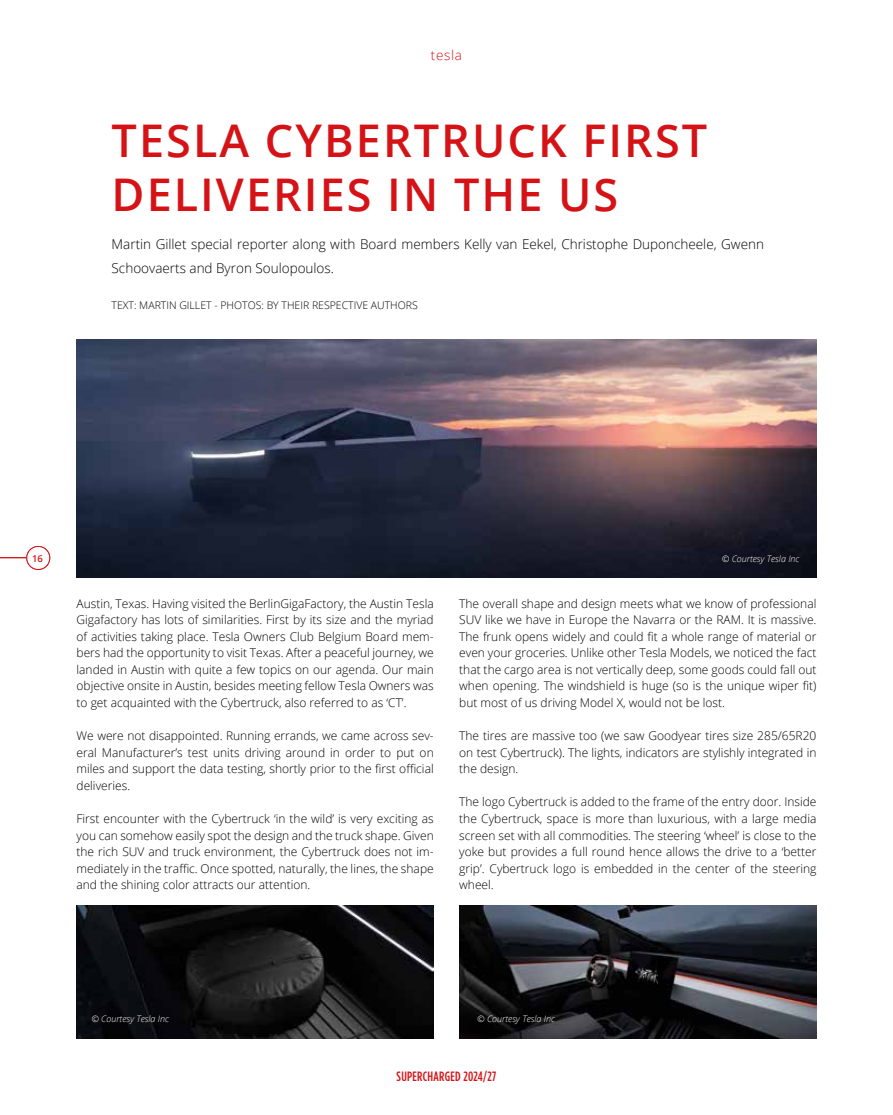
<style>
.page{position:relative;width:893px;height:1115px;background:#fff}
.page>*{position:absolute;margin:0;border:0;box-sizing:border-box;transform-origin:0 0}
.t1{font:600 45px/54px "Open Sans";letter-spacing:.045em;color:#d51317}
.t2{font:300 13.5px/24px "Open Sans";color:#000}
.t3{font:500 13.5px "Gotham Condensed";letter-spacing:.02em;color:#d51317}
.t4{font:300 13.5px "Open Sans";letter-spacing:.05em;color:#d51317}
.t5{font:300 12px/16.5px "Open Sans";color:#000;text-align:justify}
.t6{font:300 10.5px "Open Sans";color:#000}
.t7{font:600 9.45px "Open Sans";color:#d51317}
.t8{font:italic 300 9px "Open Sans";color:#fff}
</style>
<div class="page">
<div style="left:27px;top:546px;width:23px;height:23px;border:1px solid #d51317;border-radius:50%"></div>
<svg style="left:0;top:557px;width:27px;height:1px"></svg>
<img style="left:77px;top:339px;width:739px;height:238px">
<img style="left:77px;top:905px;width:357px;height:132px">
<img style="left:459px;top:905px;width:357px;height:132px">
<p class="t4" style="left:431px;top:46px;width:33px">tesla</p>
<h1 class="t1" style="left:112px;top:113px;width:597px">TESLA CYBERTRUCK FIRST<br>DELIVERIES IN THE US</h1>
<p class="t2" style="left:112px;top:231px;width:654px">Martin Gillet special reporter along with Board members Kelly van Eekel, Christophe Duponcheele, Gwenn<br>Schoovaerts and Byron Soulopoulos.</p>
<p class="t6" style="left:112px;top:298px;width:308px">TEXT: MARTIN GILLET - PHOTOS: BY THEIR RESPECTIVE AUTHORS</p>
<p class="t7" style="left:32px;top:551px;width:12px">16</p>
<p class="t5" style="left:77px;top:594px;width:359px">Austin, Texas. Having visited the BerlinGigaFactory, the Austin Tesla Gigafactory has lots of similarities. First by its size and the myriad of activities taking place. Tesla Owners Club Belgium Board mem&shy;bers had the opportunity to visit Texas. After a peaceful journey, we landed in Austin with quite a few topics on our agenda. Our main objective onsite in Austin, besides meeting fellow Tesla Owners was to get acquainted with the Cybertruck, also referred to as ‘CT’.</p>
<p class="t5" style="left:77px;top:727px;width:359px">We were not disappointed. Running errands, we came across sev&shy;eral Manufacturer’s test units driving around in order to put on miles and support the data testing, shortly prior to the first official deliveries.</p>
<p class="t5" style="left:77px;top:809px;width:359px">First encounter with the Cybertruck ‘in the wild’ is very exciting as you can somehow easily spot the design and the truck shape. Given the rich SUV and truck environment, the Cybertruck does not im&shy;mediately in the traffic. Once spotted, naturally, the lines, the shape and the shining color attracts our attention.</p>
<p class="t8" style="left:722px;top:552px;width:79px">© Courtesy Tesla Inc</p>
<p class="t5" style="left:459px;top:594px;width:359px">The overall shape and design meets what we know of professional SUV like we have in Europe the Navarra or the RAM. It is massive.<br>The frunk opens widely and could fit a whole range of material or even your groceries. Unlike other Tesla Models, we noticed the fact that the cargo area is not vertically deep, some goods could fall out when opening. The windshield is huge (so is the unique wiper fit) but most of us driving Model X, would not be lost.</p>
<p class="t5" style="left:459px;top:727px;width:359px">The tires are massive too (we saw Goodyear tires size 285/65R20 on test Cybertruck). The lights, indicators are stylishly integrated in the design.</p>
<p class="t5" style="left:459px;top:793px;width:359px">The logo Cybertruck is added to the frame of the entry door. Inside the Cybertruck, space is more than luxurious, with a large media screen set with all commodities. The steering ‘wheel’ is close to the yoke but provides a full round hence allows the drive to a ‘better grip’. Cybertruck logo is embedded in the center of the steering wheel.</p>
<p class="t8" style="left:91px;top:1012px;width:79px">© Courtesy Tesla Inc</p>
<p class="t8" style="left:477px;top:1012px;width:79px">© Courtesy Tesla Inc</p>
<p class="t3" style="left:397px;top:1068px;width:101px">SUPERCHARGED 2024/27</p>
</div>
